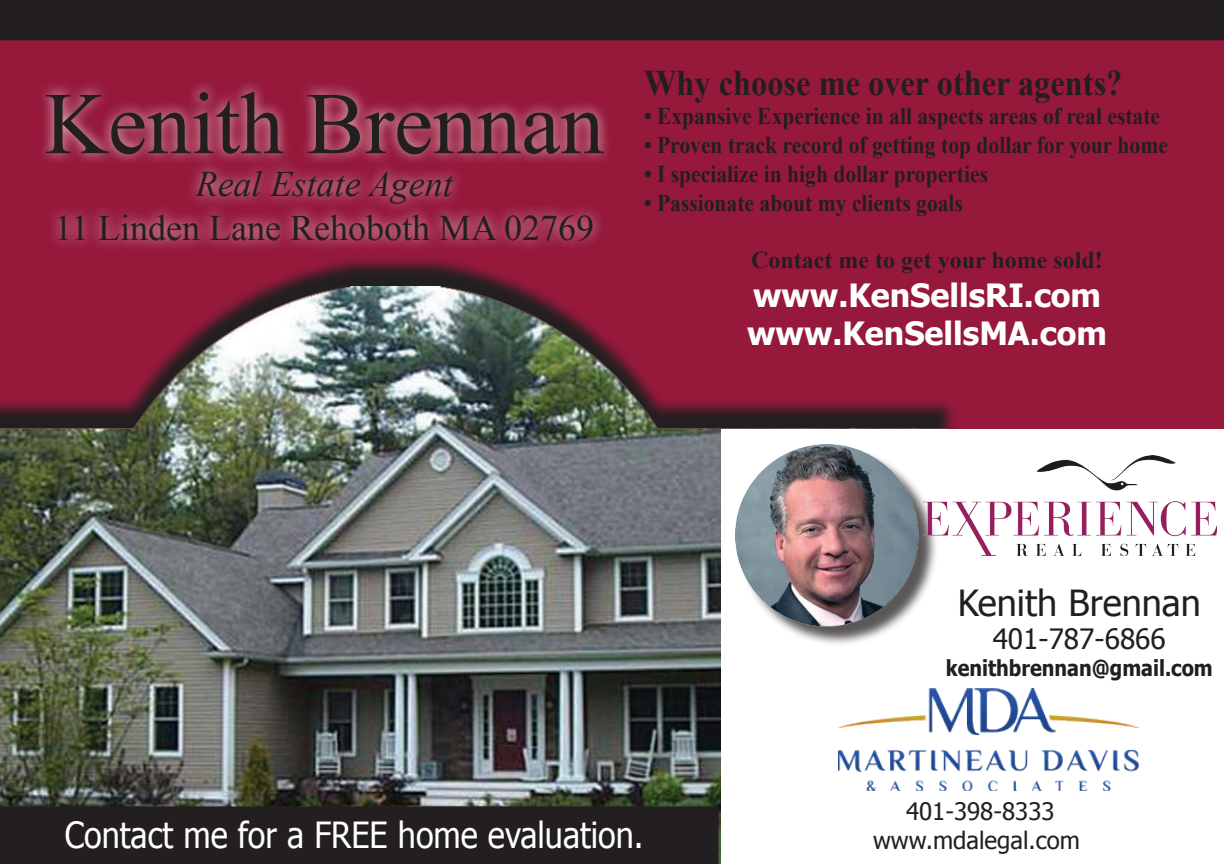
<style>
.page{position:relative;width:1224px;height:864px;background:#fff}
.page>*{position:absolute;margin:0;border:0;box-sizing:border-box;transform-origin:0 0}
.t1{font:88px "Times New Roman";color:#231f20}
.t2{font:36px "Tahoma";color:#fff;scale:.9 1}
.t3{font:36px "Times New Roman";color:#231f20}
.t4{font:700 36px "Times New Roman";color:#231f20;scale:.9 1}
.t5{font:italic 36px "Times New Roman";color:#231f20}
.t6{font:36px "Tahoma";color:#231f20}
.t7{font:700 32px "Tahoma";color:#fff}
.t8{font:28px "Tahoma";color:#231f20}
.t9{font:700 24px "Times New Roman";color:#231f20;scale:.9 1}
.t10{font:24px "Tahoma";color:#231f20}
.t11{font:700 24px "Times New Roman";color:#231f20}
.t12{font:700 22px "Tahoma";color:#231f20;scale:.9 1}
</style>
<div class="page">
<div style="left:0;top:40px;width:1224px;height:389px;background:#96193c"></div>
<div style="left:0;top:0;width:1224px;height:40px;background:#231f20"></div>
<div style="left:35px;top:80px;width:580px;height:172px;background:#fff;opacity:.75"></div>
<svg style="left:0;top:255px;width:957px;height:174px;background:#881938"></svg>
<img style="left:0;top:286px;width:947px;height:578px">
<div style="left:721px;top:429px;width:503px;height:435px;background:#fff"></div>
<div style="left:738px;top:446px;width:200px;height:200px;background:#231f20;opacity:.75"></div>
<img style="left:735px;top:444px;width:186px;height:185px">
<div style="left:0;top:806px;width:719px;height:58px;background:#231f20"></div>
<img style="left:838px;top:688px;width:300px;height:102px">
<img style="left:923px;top:456px;width:294px;height:100px">
<p class="t1" style="left:45px;top:65px;width:561px">Kenith Brennan</p>
<p class="t5" style="left:196px;top:160px;width:259px">Real Estate Agent</p>
<p class="t3" style="left:55px;top:203px;width:541px">11 Linden Lane Rehoboth MA 02769</p>
<p class="t4" style="left:644px;top:58px;width:533px">Why choose me over other agents?</p>
<p class="t9" style="left:644px;top:100px;width:575px">• Expansive Experience in all aspects areas of real estate</p>
<p class="t9" style="left:644px;top:128px;width:584px">• Proven track record of getting top dollar for your home</p>
<p class="t9" style="left:644px;top:157px;width:384px">• I specialize in high dollar properties</p>
<p class="t9" style="left:644px;top:186px;width:356px">• Passionate about my clients goals</p>
<p class="t11" style="left:751px;top:244px;width:353px">Contact me to get your home sold!</p>
<p class="t7" style="left:753px;top:273px;width:350px">www.KenSellsRI.com</p>
<p class="t7" style="left:747px;top:311px;width:361px">www.KenSellsMA.com</p>
<p class="t6" style="left:958px;top:578px;width:245px">Kenith Brennan</p>
<p class="t8" style="left:993px;top:620px;width:175px">401-787-6866</p>
<p class="t12" style="left:946px;top:652px;width:298px">kenithbrennan@gmail.com</p>
<p class="t2" style="left:65px;top:811px;width:645px">Contact me for a FREE home evaluation.</p>
<p class="t10" style="left:906px;top:796px;width:150px">401-398-8333</p>
<p class="t10" style="left:873px;top:824px;width:208px">www.mdalegal.com</p>
</div>
